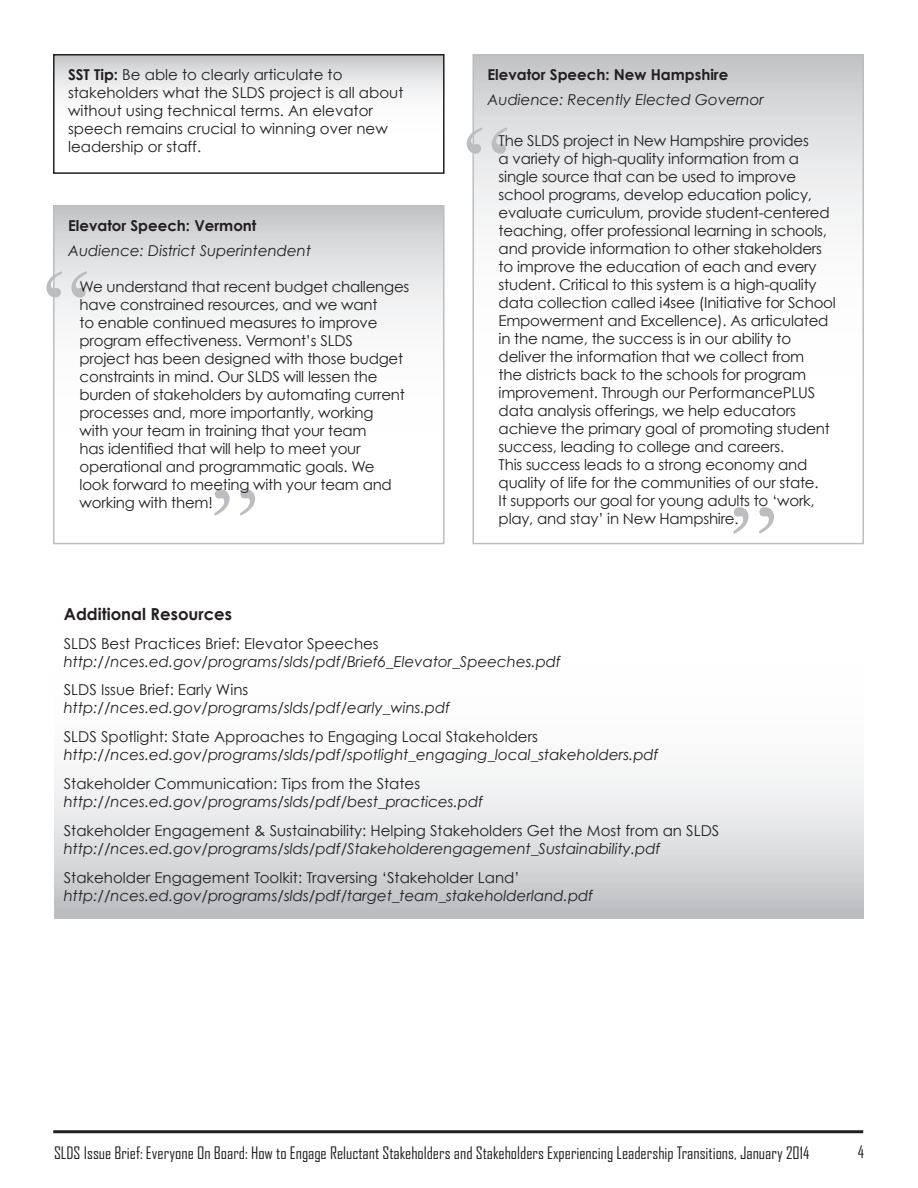
<style>
.page{position:relative;width:918px;height:1188px;background:#fff}
.page>*{position:absolute;margin:0;border:0;box-sizing:border-box;transform-origin:0 0}
.t1{font:108px "Garamond";color:#bcbdc0}
.t2{font:16.5px "Agency FB";color:#231f20}
.t3{font:700 16.5px "Century Gothic";color:#231f20}
.t4{font:15px/18px "Century Gothic";letter-spacing:-.015em;color:#231f20}
.t5{font:italic 15px/18px "Century Gothic";color:#231f20}
.t6{font:700 15px "Century Gothic";color:#231f20}
.s1{font-weight:700}
.s2{font-style:normal}
</style>
<div class="page">
<svg style="left:54px;top:774px;width:810px;height:145px"></svg>
<hr style="left:53px;top:1130px;width:810px;height:3px;background:#231f20">
<svg style="left:56px;top:57px;width:386px;height:38px"></svg>
<div style="left:53px;top:54px;width:392px;height:120px;border:2px solid #231f20"></div>
<svg style="left:475px;top:57px;width:386px;height:164px"></svg>
<div style="left:472px;top:54px;width:392px;height:490px;border:2px solid #bcbdc0"></div>
<svg style="left:56px;top:208px;width:386px;height:113px"></svg>
<div style="left:53px;top:205px;width:392px;height:339px;border:2px solid #bcbdc0"></div>
<p class="t4" style="left:68px;top:66px;width:337px"><span class="s1">SST Tip:</span> Be able to clearly articulate to stakeholders what the SLDS project is all about without using technical terms. An elevator speech remains crucial to winning over new leadership or staff.</p>
<h3 class="t6" style="left:68px;top:217px;width:190px">Elevator Speech: Vermont</h3>
<p class="t5" style="left:68px;top:242px;width:245px">Audience: District Superintendent</p>
<h1 class="t1" style="left:42px;top:241px;width:50px">“</h1>
<p class="t4" style="left:80px;top:277px;width:331px">We understand that recent budget challenges have constrained resources, and we want<br>to enable continued measures to improve program effectiveness. Vermont’s SLDS<br>project has been designed with those budget constraints in mind. Our SLDS will lessen the burden of stakeholders by automating current processes and, more importantly, working<br>with your team in training that your team<br>has identified that will help to meet your operational and programmatic goals. We<br>look forward to meeting with your team and working with them!</p>
<h1 class="t1" style="left:211px;top:460px;width:50px">”</h1>
<h3 class="t6" style="left:487px;top:65px;width:242px">Elevator Speech: New Hampshire</h3>
<p class="t5" style="left:487px;top:90px;width:278px">Audience: Recently Elected Governor</p>
<p class="t4" style="left:499px;top:131px;width:339px">The SLDS project in New Hampshire provides<br>a variety of high-quality information from a single source that can be used to improve school programs, develop education policy, evaluate curriculum, provide student-centered teaching, offer professional learning in schools, and provide information to other stakeholders to improve the education of each and every student. Critical to this system is a high-quality data collection called i4see (Initiative for School Empowerment and Excellence). As articulated in the name, the success is in our ability to deliver the information that we collect from<br>the districts back to the schools for program improvement. Through our PerformancePLUS data analysis offerings, we help educators achieve the primary goal of promoting student success, leading to college and careers.<br>This success leads to a strong economy and quality of life for the communities of our state.<br>It supports our goal for young adults to ‘work, play, and stay’ in New Hampshire.</p>
<h1 class="t1" style="left:462px;top:97px;width:50px">“</h1>
<h1 class="t1" style="left:730px;top:478px;width:50px">”</h1>
<h2 class="t3" style="left:64px;top:604px;width:170px">Additional Resources</h2>
<p class="t5" style="left:64px;top:634px;width:499px"><span class="s2">SLDS Best Practices Brief: Elevator Speeches </span>http://nces.ed.gov/programs/slds/pdf/Brief6_Elevator_Speeches.pdf</p>
<p class="t5" style="left:64px;top:681px;width:388px"><span class="s2">SLDS Issue Brief: Early Wins </span>http://nces.ed.gov/programs/slds/pdf/early_wins.pdf</p>
<p class="t5" style="left:64px;top:728px;width:596px"><span class="s2">SLDS Spotlight: State Approaches to Engaging Local Stakeholders </span>http://nces.ed.gov/programs/slds/pdf/spotlight_engaging_local_stakeholders.pdf</p>
<p class="t5" style="left:64px;top:774px;width:421px"><span class="s2">Stakeholder Communication: Tips from the States </span>http://nces.ed.gov/programs/slds/pdf/best_practices.pdf</p>
<p class="t5" style="left:64px;top:821px;width:657px"><span class="s2">Stakeholder Engagement &amp; Sustainability: Helping Stakeholders Get the Most from an SLDS </span>http://nces.ed.gov/programs/slds/pdf/Stakeholderengagement_Sustainability.pdf</p>
<p class="t5" style="left:64px;top:868px;width:531px"><span class="s2">Stakeholder Engagement Toolkit: Traversing ‘Stakeholder Land’ </span>http://nces.ed.gov/programs/slds/pdf/target_team_stakeholderland.pdf</p>
<p class="t2" style="left:54px;top:1144px;width:757px">SLDS Issue Brief: Everyone On Board: How to Engage Reluctant Stakeholders and Stakeholders Experiencing Leadership Transitions, January 2014</p>
<p class="t2" style="left:858px;top:1142px;width:8px">4</p>
</div>
